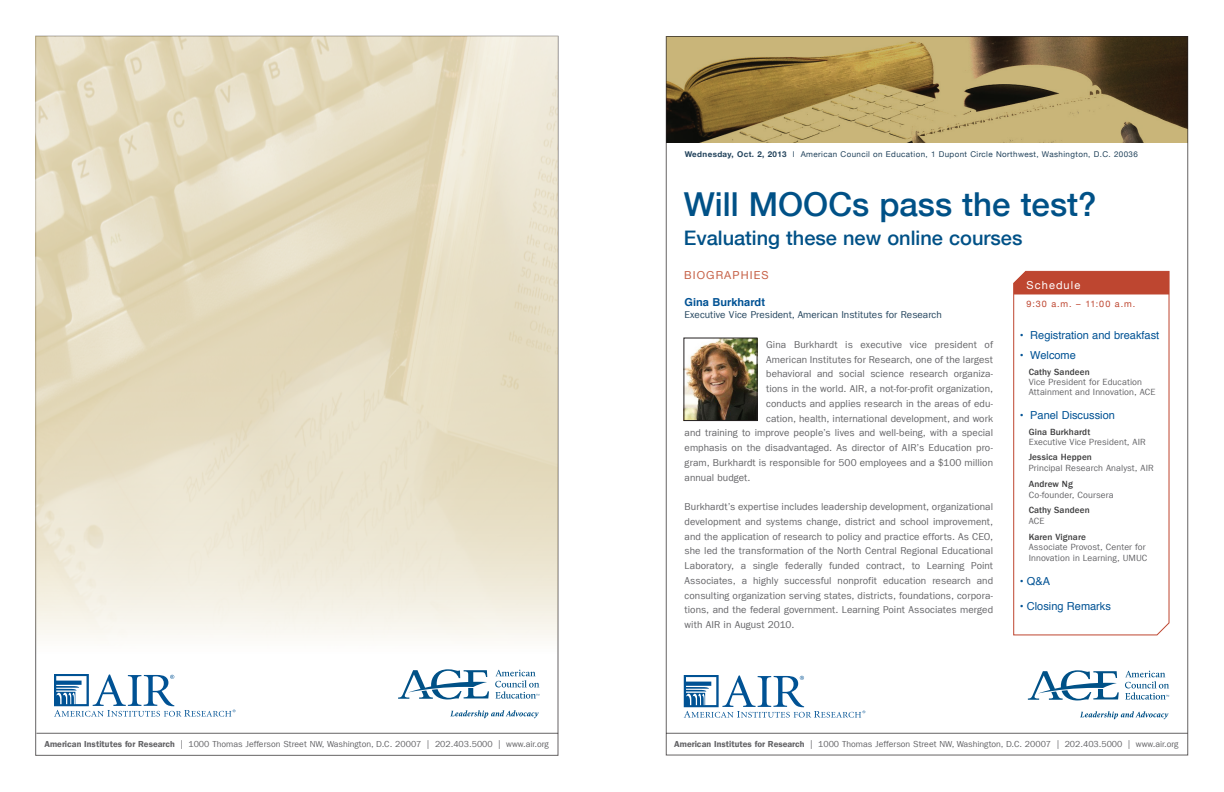
<style>
.page{position:relative;width:1224px;height:792px;background:#fff}
.page>*{position:absolute;margin:0;border:0;box-sizing:border-box;transform-origin:0 0}
.t1{font:500 33px "Helvetica Neue";color:#005187}
.t2{font:500 20px "Helvetica Neue";color:#005187}
.t3{font:11px "Helvetica";color:#005294}
.t4{font:700 11px "Helvetica";color:#005294}
.t5{font:11px "Helvetica Neue";letter-spacing:.1em;color:#c66147}
.t6{font:11px "Helvetica Neue";letter-spacing:.1em;color:#fff}
.t7{font:10px/14.8px "Franklin Gothic LT Com";letter-spacing:.005em;color:#636366;text-align:justify}
.t8{font:10px "Franklin Gothic LT Com";color:#21425b}
.t9{font:9px/10px "Franklin Gothic LT Com";letter-spacing:.01em;color:#636366}
.t10{font:500 9px "Franklin Gothic LT Com";letter-spacing:.01em;color:#3e3e3f}
.t11{font:9px "Helvetica Neue";color:#be4630}
.t12{font:8.8px "Franklin Gothic LT Com";color:#636366}
.t13{font:8px "Helvetica Neue";letter-spacing:.05em;color:#21425b}
.s1{font-family:"Franklin Gothic LT Com Dm"}
.s2{font-family:"Helvetica Neue"}
.s3{font-weight:700}
</style>
<div class="page">
<img style="left:668px;top:38px;width:518px;height:105px">
<img style="left:36px;top:36px;width:522px;height:665px">
<img style="left:686px;top:340px;width:69px;height:79px">
<div style="left:684px;top:338px;width:73px;height:83px;border:1px solid #231f20"></div>
<svg style="left:1013px;top:282px;width:156px;height:353px"></svg>
<div style="left:1014px;top:271px;width:155px;height:23px;background:#be4630"></div>
<svg style="left:684px;top:675px;width:181px;height:43px"></svg>
<hr style="left:666px;top:733px;width:522px;height:1px;background:#231f20">
<svg style="left:1080px;top:711px;width:89px;height:8px"></svg>
<svg style="left:1028px;top:670px;width:91px;height:30px"></svg>
<svg style="left:1125px;top:671px;width:44px;height:29px"></svg>
<svg style="left:54px;top:674px;width:182px;height:43px"></svg>
<svg style="left:450px;top:710px;width:89px;height:8px"></svg>
<svg style="left:398px;top:669px;width:91px;height:30px"></svg>
<svg style="left:495px;top:670px;width:44px;height:29px"></svg>
<hr style="left:36px;top:733px;width:522px;height:1px;background:#231f20">
<p class="t12" style="left:45px;top:739px;width:506px"><span class="s1">American Institutes for Research</span> <span class="s2">|</span> 1000 Thomas Jefferson Street NW, Washington, D.C. 20007 <span class="s2">|</span> 202.403.5000 <span class="s2">|</span> www.air.org</p>
<p class="t13" style="left:685px;top:148px;width:455px"><span class="s3">Wednesday, Oct. 2, 2013</span> l American Council on Education, 1 Dupont Circle Northwest, Washington, D.C. 20036</p>
<h1 class="t1" style="left:684px;top:178px;width:414px">Will MOOCs pass the test?</h1>
<h2 class="t2" style="left:684px;top:222px;width:340px">Evaluating these new online courses</h2>
<p class="t5" style="left:684px;top:265px;width:86px">BIOGRAPHIES</p>
<p class="t4" style="left:685px;top:294px;width:82px">Gina Burkhardt</p>
<p class="t8" style="left:685px;top:309px;width:259px">Executive Vice President, American Institutes for Research</p>
<p class="t7" style="left:766px;top:337px;width:228px">Gina Burkhardt is executive vice president of</p>
<p class="t7" style="left:766px;top:352px;width:228px">American Institutes for Research, one of the largest</p>
<p class="t7" style="left:766px;top:367px;width:228px">behavioral and social science research organiza-</p>
<p class="t7" style="left:766px;top:381px;width:228px">tions in the world. AIR, a not-for-profit organization,</p>
<p class="t7" style="left:766px;top:396px;width:228px">conducts and applies research in the areas of edu-</p>
<p class="t7" style="left:766px;top:411px;width:228px">cation, health, international development, and work</p>
<p class="t7" style="left:685px;top:426px;width:310px">and training to improve people’s lives and well-being, with a special</p>
<p class="t7" style="left:685px;top:440px;width:310px">emphasis on the disadvantaged. As director of AIR’s Education pro-</p>
<p class="t7" style="left:685px;top:455px;width:310px">gram, Burkhardt is responsible for 500 employees and a $100 million</p>
<p class="t7" style="left:685px;top:470px;width:67px">annual budget.</p>
<p class="t7" style="left:685px;top:499px;width:310px">Burkhardt’s expertise includes leadership development, organizational development and systems change, district and school improvement, and the application of research to policy and practice efforts. As CEO, she led the transformation of the North Central Regional Educational Laboratory, a single federally funded contract, to Learning Point Associates, a highly successful nonprofit education research and consulting organization serving states, districts, foundations, corpora&shy;tions, and the federal government. Learning Point Associates merged with AIR in August 2010.</p>
<p class="t6" style="left:1027px;top:275px;width:55px">Schedule</p>
<p class="t11" style="left:1027px;top:296px;width:110px">9:30 a.m. – 11:00 a.m.</p>
<p class="t3" style="left:1020px;top:327px;width:141px">• Registration and breakfast</p>
<p class="t3" style="left:1020px;top:347px;width:58px">• Welcome</p>
<p class="t10" style="left:1029px;top:366px;width:63px">Cathy Sandeen</p>
<p class="t9" style="left:1029px;top:377px;width:128px">Vice President for Education<br>Attainment and Innovation, ACE</p>
<p class="t3" style="left:1020px;top:407px;width:97px">• Panel Discussion</p>
<p class="t10" style="left:1029px;top:426px;width:63px">Gina Burkhardt</p>
<p class="t9" style="left:1029px;top:437px;width:119px">Executive Vice President, AIR</p>
<p class="t10" style="left:1029px;top:452px;width:65px">Jessica Heppen</p>
<p class="t9" style="left:1029px;top:463px;width:127px">Principal Research Analyst, AIR</p>
<p class="t10" style="left:1029px;top:478px;width:46px">Andrew Ng</p>
<p class="t9" style="left:1029px;top:490px;width:87px">Co-founder, Coursera</p>
<p class="t10" style="left:1029px;top:505px;width:63px">Cathy Sandeen</p>
<p class="t9" style="left:1029px;top:516px;width:17px">ACE</p>
<p class="t10" style="left:1029px;top:531px;width:59px">Karen Vignare</p>
<p class="t9" style="left:1029px;top:541px;width:120px;line-height:11px">Associate Provost, Center for<br>Innovation in Learning, UMUC</p>
<p class="t3" style="left:1020px;top:573px;width:32px">• Q&amp;A</p>
<p class="t3" style="left:1020px;top:597px;width:93px">• Closing Remarks</p>
<p class="t12" style="left:674px;top:738px;width:506px"><span class="s1">American Institutes for Research</span> <span class="s2">|</span> 1000 Thomas Jefferson Street NW, Washington, D.C. 20007 <span class="s2">|</span> 202.403.5000 <span class="s2">|</span> www.air.org</p>
</div>
